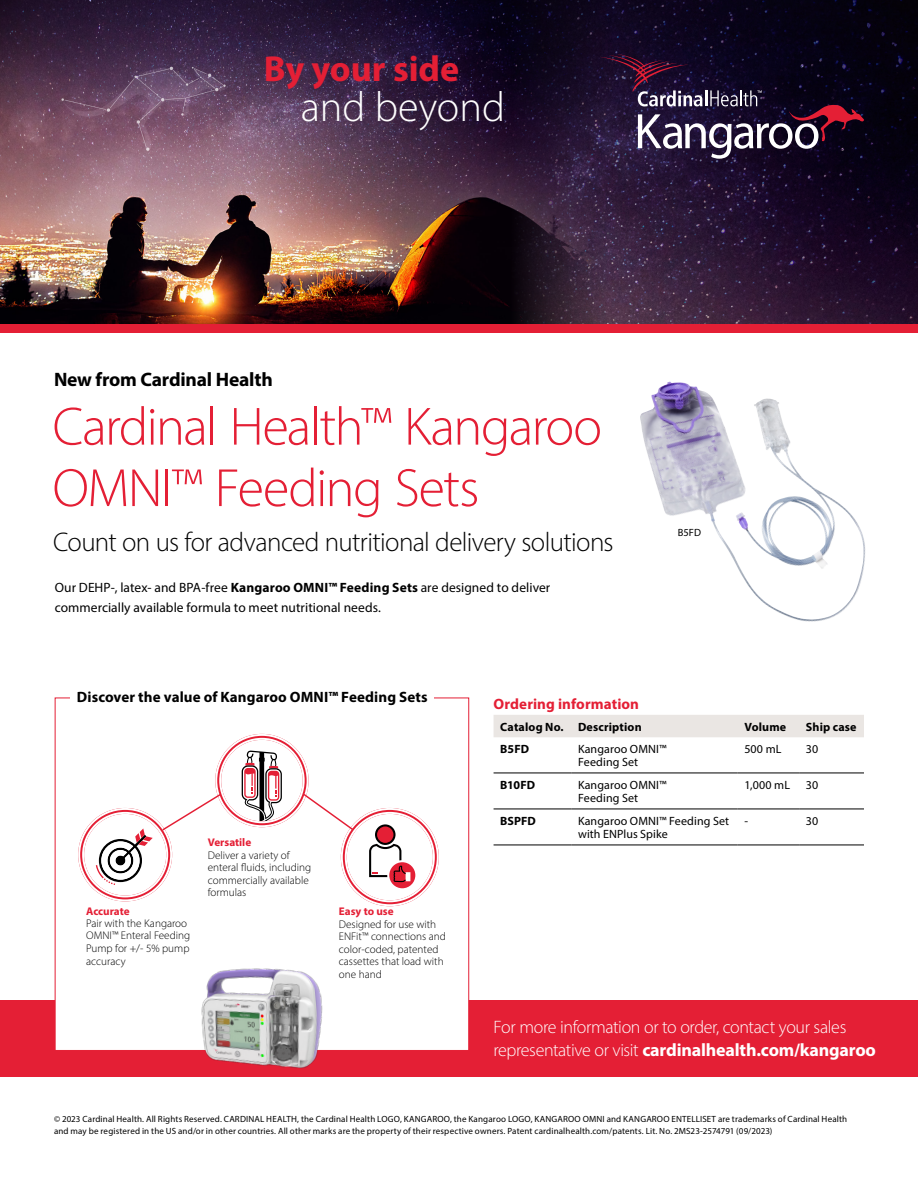
<style>
.page{position:relative;width:918px;height:1188px;background:#fff}
.page>*{position:absolute;margin:0;border:0;box-sizing:border-box;transform-origin:0 0}
.t1{font:300 54.3px/61.5px "Myriad Pro";letter-spacing:-.03em;color:#e41f35}
.t2{font:300 42.3px "Myriad Pro";color:#fff}
.t3{font:700 36.15px "Myriad Pro";color:#e41f35}
.t4{font:300 27px "Myriad Pro";letter-spacing:-.025em;color:#000}
.t5{font:700 19.5px "Myriad Pro";letter-spacing:-.01em;color:#000}
.t6{font:300 18px/22.5px "Myriad Pro";letter-spacing:-.02em;color:#fff}
.t7{font:700 15px "Myriad Pro";letter-spacing:.005em;color:#000}
.t8{font:700 15px "Myriad Pro";letter-spacing:.005em;color:#e41f35}
.t9{font:13.5px/19.5px "Myriad Pro";letter-spacing:.005em;color:#000}
.t10{font:12px/13.5px "Myriad Pro";letter-spacing:.01em;color:#000}
.t11{font:700 12px "Myriad Pro";letter-spacing:.015em;color:#000}
.t12{font:300 11.1px/12.6px "Myriad Pro";color:#000}
.t13{font:700 11.1px "Myriad Pro";color:#e41f35}
.t14{font:10.5px "Myriad Pro";color:#000}
.t15{font:9px/12px "Myriad Pro";letter-spacing:.015em;color:#000}
.s1{font-weight:700}
</style>
<div class="page">
<img style="left:612px;top:0;width:306px;height:324px">
<img style="left:0;top:0;width:612px;height:324px">
<div style="left:0;top:1000px;width:918px;height:77px;background:#e41f35"></div>
<svg style="left:600px;top:54px;width:264px;height:105px;background:#2f203a"></svg>
<div style="left:0;top:324px;width:918px;height:9px;background:#e41f35"></div>
<div style="left:55px;top:698px;width:414px;height:353px;background:#fff;border:1px solid #e41f35"></div>
<div style="left:70px;top:685px;width:363px;height:28px;background:#fff"></div>
<div style="left:494px;top:715px;width:370px;height:22px;background:#eae6e3"></div>
<hr style="left:571px;top:773px;width:167px;height:1px;background:#000">
<hr style="left:738px;top:773px;width:61px;height:1px;background:#000">
<hr style="left:799px;top:773px;width:65px;height:1px;background:#000">
<hr style="left:571px;top:809px;width:167px;height:1px;background:#000">
<hr style="left:738px;top:809px;width:61px;height:1px;background:#000">
<hr style="left:799px;top:809px;width:65px;height:1px;background:#000">
<hr style="left:571px;top:845px;width:167px;height:1px;background:#000">
<hr style="left:738px;top:845px;width:61px;height:1px;background:#000">
<hr style="left:799px;top:845px;width:65px;height:1px;background:#000">
<hr style="left:494px;top:773px;width:77px;height:1px;background:#000">
<hr style="left:494px;top:809px;width:77px;height:1px;background:#000">
<hr style="left:494px;top:845px;width:77px;height:1px;background:#000">
<img style="left:178px;top:968px;width:162px;height:101px">
<svg style="left:242px;top:750px;width:40px;height:74px"></svg>
<div style="left:215px;top:734px;width:94px;height:93px;border:6px solid #e41f35;border-radius:50%"></div>
<div style="left:215px;top:734px;width:94px;height:93px;border:2px solid #fff;border-radius:50%"></div>
<div style="left:219px;top:738px;width:86px;height:85px;border:2px solid #fff;border-radius:50%"></div>
<div style="left:78px;top:808px;width:94px;height:93px;border:6px solid #e41f35;border-radius:50%"></div>
<div style="left:78px;top:808px;width:94px;height:93px;border:2px solid #fff;border-radius:50%"></div>
<div style="left:82px;top:812px;width:86px;height:85px;border:2px solid #fff;border-radius:50%"></div>
<svg style="left:96px;top:828px;width:57px;height:57px"></svg>
<div style="left:341px;top:808px;width:98px;height:98px;border:6px solid #e41f35;border-radius:50%"></div>
<div style="left:341px;top:808px;width:98px;height:98px;border:2px solid #fff;border-radius:50%"></div>
<div style="left:345px;top:812px;width:90px;height:90px;border:2px solid #fff;border-radius:50%"></div>
<svg style="left:369px;top:824px;width:46px;height:64px"></svg>
<svg style="left:161px;top:792px;width:62px;height:40px"></svg>
<svg style="left:302px;top:792px;width:53px;height:40px"></svg>
<img style="left:640px;top:382px;width:226px;height:240px">
<h3 class="t3" style="left:264px;top:45px;width:197px">By your side</h3>
<h2 class="t2" style="left:301px;top:81px;width:206px">and beyond</h2>
<h3 class="t5" style="left:54px;top:367px;width:220px">New from Cardinal Health</h3>
<h1 class="t1" style="left:52px;top:395px;width:551px">Cardinal Health™ Kangaroo<br>OMNI™ Feeding Sets</h1>
<h3 class="t4" style="left:53px;top:526px;width:562px">Count on us for advanced nutritional delivery solutions</h3>
<h3 class="t9" style="left:55px;top:578px;width:497px">Our DEHP-, latex- and BPA-free <span class="s1">Kangaroo OMNI™ Feeding Sets</span> are designed to deliver commercially available formula to meet nutritional needs.</h3>
<p class="t14" style="left:678px;top:526px;width:25px">B5FD</p>
<h3 class="t7" style="left:77px;top:687px;width:352px">Discover the value of Kangaroo OMNI™ Feeding Sets</h3>
<h3 class="t8" style="left:494px;top:694px;width:147px">Ordering information</h3>
<h3 class="t11" style="left:500px;top:719px;width:143px">Catalog No. Description</h3>
<h3 class="t11" style="left:744px;top:719px;width:43px">Volume</h3>
<h3 class="t11" style="left:806px;top:719px;width:52px">Ship case</h3>
<h3 class="t11" style="left:500px;top:741px;width:30px">B5FD</h3>
<h3 class="t10" style="left:578px;top:742px;width:90px">Kangaroo OMNI™<br>Feeding Set</h3>
<h3 class="t10" style="left:744px;top:742px;width:39px">500 mL</h3>
<h3 class="t10" style="left:806px;top:742px;width:14px">30</h3>
<h3 class="t11" style="left:500px;top:777px;width:36px">B10FD</h3>
<h3 class="t10" style="left:578px;top:778px;width:90px">Kangaroo OMNI™<br>Feeding Set</h3>
<h3 class="t10" style="left:744px;top:778px;width:47px">1,000 mL</h3>
<h3 class="t10" style="left:806px;top:778px;width:14px">30</h3>
<h3 class="t11" style="left:500px;top:813px;width:37px">BSPFD</h3>
<h3 class="t10" style="left:578px;top:814px;width:153px">Kangaroo OMNI™ Feeding Set with ENPlus Spike</h3>
<h3 class="t10" style="left:744px;top:814px;width:5px">-</h3>
<h3 class="t10" style="left:806px;top:814px;width:14px">30</h3>
<p class="t13" style="left:208px;top:835px;width:45px">Versatile</p>
<p class="t12" style="left:208px;top:849px;width:105px">Deliver a variety of enteral fluids, including commercially available formulas</p>
<p class="t13" style="left:86px;top:904px;width:45px">Accurate</p>
<p class="t12" style="left:86px;top:917px;width:105px">Pair with the Kangaroo<br>OMNI™ Enteral Feeding<br>Pump for +/- 5% pump accuracy</p>
<p class="t13" style="left:339px;top:904px;width:56px">Easy to use</p>
<p class="t12" style="left:339px;top:917px;width:108px">Designed for use with<br>ENFit™ connections and color-coded, patented cassettes that load with one hand</p>
<h3 class="t6" style="left:494px;top:1016px;width:384px">For more information or to order, contact your sales representative or visit <span class="s1">cardinalhealth.com/kangaroo</span></h3>
<p class="t15" style="left:54px;top:1113px;width:795px">© 2023 Cardinal Health. All Rights Reserved. CARDINAL HEALTH, the Cardinal Health LOGO, KANGAROO, the Kangaroo LOGO, KANGAROO OMNI and KANGAROO ENTELLISET are trademarks of Cardinal Health and may be registered in the US and/or in other countries. All other marks are the property of their respective owners. Patent cardinalhealth.com/patents. Lit. No. 2MS23-2574791 (09/2023)</p>
</div>
